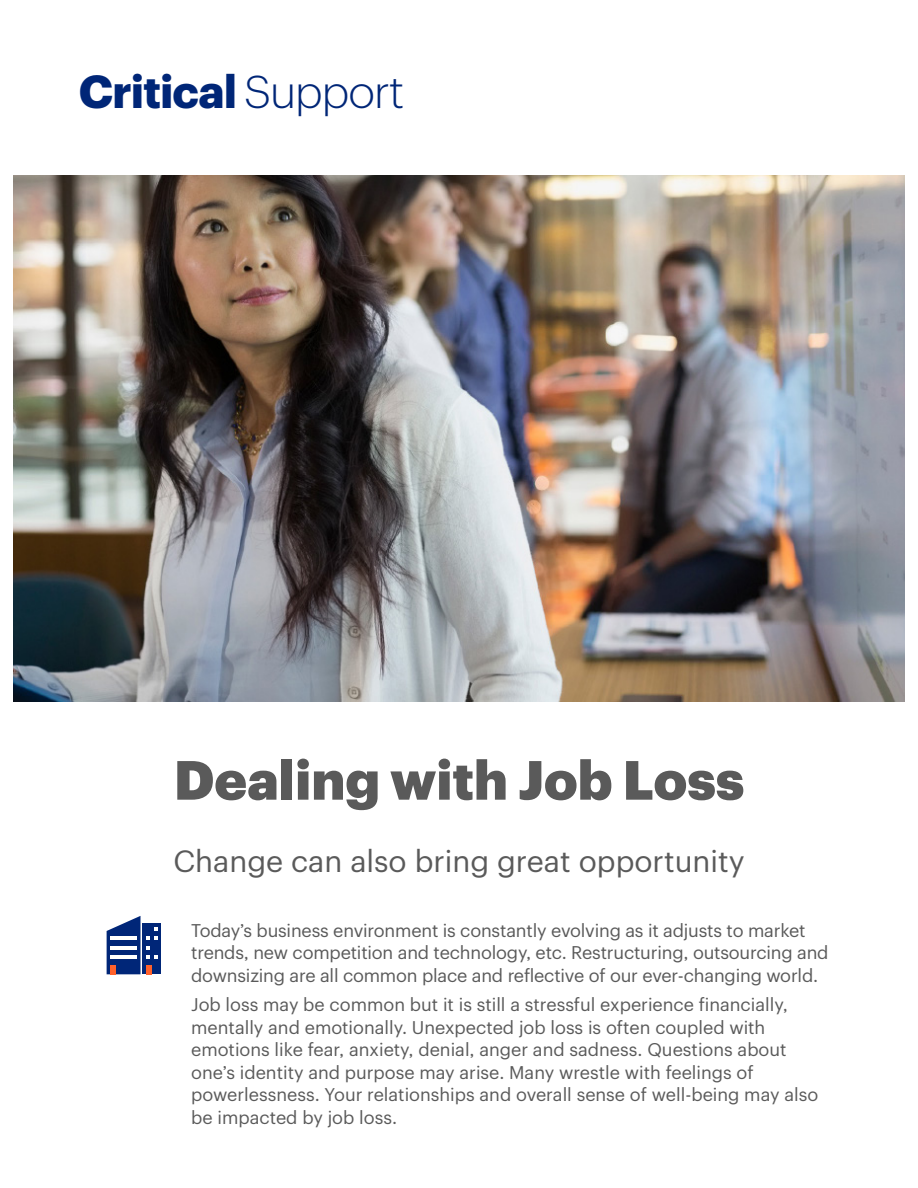
<style>
.page{position:relative;width:918px;height:1188px;background:#fff}
.page>*{position:absolute;margin:0;border:0;box-sizing:border-box;transform-origin:0 0}
.Headline{font:900 54px "Graphik UHG";color:#5a5a5a}
.t1{font:700 45.3px "Graphik";letter-spacing:-.02em;color:#002677}
.Headline-2{font:30px "Graphik UHG";color:#5a5a5a}
.Body{font:18px/22.5px "Graphik UHG";color:#5a5a5a}
.s1{font-weight:300;font-size:45px}
</style>
<div class="page">
<img style="left:14px;top:176px;width:890px;height:526px">
<div style="left:142px;top:923px;width:19px;height:51px;background:#002678"></div>
<svg style="left:107px;top:916px;width:50px;height:58px"></svg>
<h2 class="t1" style="left:79px;top:56px;width:327px">Critical <span class="s1">Support</span></h2>
<p class="Headline" style="left:174px;top:738px;width:572px">Dealing with Job Loss</p>
<p class="Headline-2" style="left:173px;top:838px;width:573px">Change can also bring great opportunity</p>
<p class="Body" style="left:191px;top:918px;width:639px">Today’s business environment is constantly evolving as it adjusts to market trends, new competition and technology, etc. Restructuring, outsourcing and downsizing are all common place and reflective of our ever-changing world.</p>
<p class="Body" style="left:191px;top:992px;width:629px">Job loss may be common but it is still a stressful experience financially, mentally and emotionally. Unexpected job loss is often coupled with emotions like fear, anxiety, denial, anger and sadness. Questions about one’s identity and purpose may arise. Many wrestle with feelings of powerlessness. Your relationships and overall sense of well-being may also be impacted by job loss.</p>
</div>
